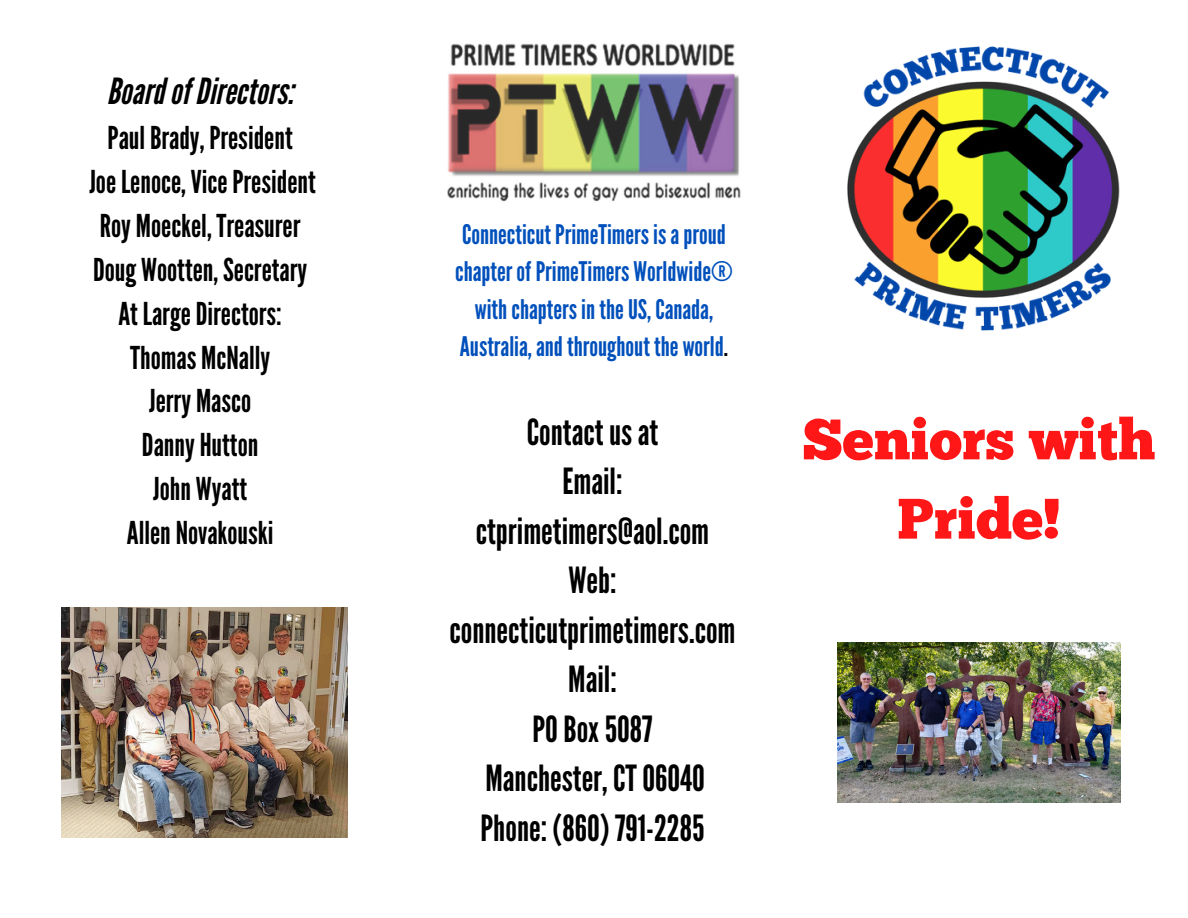
<style>
.page{position:relative;width:1188px;height:918px;background:#fff}
.page>*{position:absolute;margin:0;border:0;box-sizing:border-box;transform-origin:0 0}
.t1{font:57px/79.3px "Chunk Five";color:#ff1616;text-align:center}
.t2{font:36px/49.5px "League Gothic";color:#000;text-align:center}
.t3{font:italic 36px "League Gothic";color:#000}
.t4{font:31.5px/43.8px "League Gothic";color:#000;text-align:center}
.t5{font:27px/37.2px "League Gothic";color:#0050bc;text-align:center}
.s1{color:#000}
</style>
<div class="page">
<img style="left:847px;top:46px;width:273px;height:285px">
<img style="left:447px;top:43px;width:294px;height:159px">
<img style="left:61px;top:608px;width:287px;height:229px">
<img style="left:837px;top:643px;width:284px;height:159px">
<p class="t3" style="left:107px;top:71px;width:188px">BoardofDirectors:</p>
<p class="t4" style="left:89px;top:117px;width:228px">PaulBrady,President<br>JoeLenoce,VicePresident<br>Roy Moeckel,Treasurer<br>Doug Wootten,Secretary<br>At LargeDirectors:<br>Thomas McNally<br>Jerry Masco<br>DannyHutton<br>John Wyatt<br>AllenNovakouski</p>
<p class="t5" style="left:455px;top:217px;width:279px">ConnecticutPrimeTimersisaproud chapterofPrimeTimers Worldwide® withchapters intheUS,Canada, Australia,andthroughout the world<span class="s1">.</span></p>
<h1 class="t2" style="left:450px;top:408px;width:288px">Contactusat<br>Email: ctprimetimers@aol.com<br>Web: connecticutprimetimers.com<br>Mail:<br>POBox5087<br>Manchester,CT06040<br>Phone: (860) 791-2285</h1>
<h2 class="t1" style="left:802px;top:405px;width:355px">Seniors with<br>Pride!</h2>
</div>
